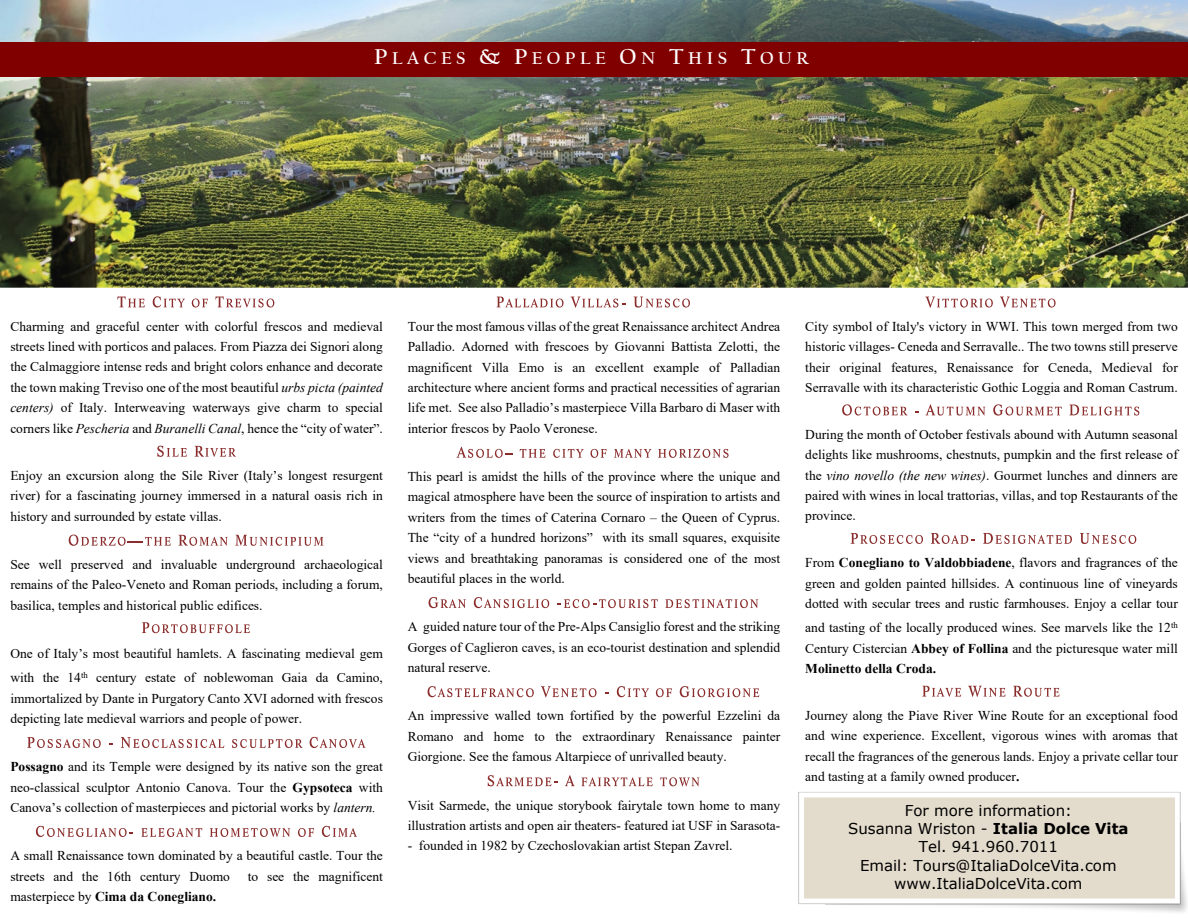
<style>
.page{position:relative;width:1188px;height:918px;background:#fff}
.page>*{position:absolute;margin:0;border:0;box-sizing:border-box;transform-origin:0 0}
.t1{font:700 18px "Californian FB";letter-spacing:.25em;color:#fff}
.t2{font:15px/18.3px "Verdana";color:#000;text-align:center}
.t3{font:13.5px/20.4px "Times New Roman";color:#000;text-align:justify}
.t4{font:700 13.5px "Times New Roman";color:#000}
.s1{font-size:22.5px}
.s2{font-style:italic}
.s3{font-weight:700}
.s4{font-weight:400}
</style>
<div class="page">
<img style="left:0;top:0;width:1188px;height:287px">
<svg style="left:117px;top:296px;width:28px;height:11px"></svg>
<svg style="left:153px;top:296px;width:32px;height:12px"></svg>
<svg style="left:192px;top:299px;width:16px;height:8px"></svg>
<svg style="left:215px;top:296px;width:59px;height:12px"></svg>
<svg style="left:157px;top:446px;width:30px;height:11px"></svg>
<svg style="left:195px;top:446px;width:41px;height:11px"></svg>
<svg style="left:69px;top:535px;width:102px;height:11px"></svg>
<svg style="left:179px;top:535px;width:49px;height:11px"></svg>
<svg style="left:235px;top:535px;width:88px;height:11px"></svg>
<svg style="left:142px;top:622px;width:108px;height:11px"></svg>
<svg style="left:27px;top:737px;width:74px;height:11px"></svg>
<svg style="left:121px;top:737px;width:103px;height:11px"></svg>
<svg style="left:232px;top:739px;width:70px;height:9px"></svg>
<svg style="left:310px;top:737px;width:55px;height:11px"></svg>
<svg style="left:36px;top:826px;width:97px;height:11px"></svg>
<svg style="left:141px;top:828px;width:61px;height:9px"></svg>
<svg style="left:210px;top:828px;width:80px;height:9px"></svg>
<svg style="left:298px;top:828px;width:16px;height:9px"></svg>
<svg style="left:322px;top:826px;width:35px;height:11px"></svg>
<div style="left:0;top:42px;width:1188px;height:34px;background:#800000"></div>
<svg style="left:497px;top:297px;width:67px;height:11px"></svg>
<svg style="left:571px;top:297px;width:54px;height:11px"></svg>
<svg style="left:634px;top:297px;width:56px;height:11px"></svg>
<svg style="left:457px;top:447px;width:56px;height:11px"></svg>
<svg style="left:520px;top:449px;width:26px;height:9px"></svg>
<svg style="left:553px;top:449px;width:31px;height:9px"></svg>
<svg style="left:590px;top:449px;width:17px;height:9px"></svg>
<svg style="left:614px;top:449px;width:37px;height:9px"></svg>
<svg style="left:658px;top:449px;width:71px;height:9px"></svg>
<svg style="left:429px;top:597px;width:37px;height:11px"></svg>
<svg style="left:474px;top:597px;width:75px;height:11px"></svg>
<svg style="left:558px;top:599px;width:100px;height:9px"></svg>
<svg style="left:665px;top:599px;width:93px;height:9px"></svg>
<svg style="left:428px;top:686px;width:106px;height:11px"></svg>
<svg style="left:541px;top:686px;width:56px;height:11px"></svg>
<svg style="left:617px;top:686px;width:32px;height:11px"></svg>
<svg style="left:656px;top:688px;width:16px;height:9px"></svg>
<svg style="left:680px;top:686px;width:79px;height:11px"></svg>
<svg style="left:488px;top:775px;width:70px;height:11px"></svg>
<svg style="left:565px;top:775px;width:10px;height:11px"></svg>
<svg style="left:582px;top:777px;width:71px;height:9px"></svg>
<svg style="left:660px;top:777px;width:39px;height:9px"></svg>
<svg style="left:925px;top:297px;width:68px;height:11px"></svg>
<svg style="left:1000px;top:297px;width:56px;height:11px"></svg>
<svg style="left:842px;top:404px;width:65px;height:12px"></svg>
<svg style="left:926px;top:404px;width:59px;height:12px"></svg>
<svg style="left:993px;top:404px;width:69px;height:12px"></svg>
<svg style="left:1069px;top:405px;width:70px;height:11px"></svg>
<svg style="left:851px;top:533px;width:72px;height:11px"></svg>
<svg style="left:931px;top:533px;width:44px;height:11px"></svg>
<svg style="left:983px;top:533px;width:89px;height:11px"></svg>
<svg style="left:1080px;top:533px;width:56px;height:11px"></svg>
<svg style="left:922px;top:686px;width:39px;height:11px"></svg>
<svg style="left:968px;top:686px;width:38px;height:11px"></svg>
<svg style="left:1013px;top:686px;width:47px;height:11px"></svg>
<h1 class="t1" style="left:374px;top:51px;width:437px"><span class="s1">P</span>LACES <span class="s1">&amp; P</span>EOPLE <span class="s1">O</span>N <span class="s1">T</span>HIS <span class="s1">T</span>OUR</h1>
<p class="t3" style="left:10px;top:317px;width:374px">Charming and graceful center with colorful frescos and medieval streets lined with porticos and palaces. From Piazza dei Signori along the Calmaggiore intense reds and bright colors enhance and decorate the town making Treviso one of the most beautiful <span class="s2">urbs picta (painted centers)</span> of Italy. Interweaving waterways give charm to special corners like <span class="s2">Pescheria</span> and <span class="s2">Buranelli Canal</span>, hence the “city of water”.</p>
<p class="t3" style="left:10px;top:467px;width:374px">Enjoy an excursion along the Sile River (Italy’s longest resurgent river) for a fascinating journey immersed in a natural oasis rich in history and surrounded by estate villas.</p>
<p class="t3" style="left:10px;top:556px;width:374px">See well preserved and invaluable underground archaeological remains of the Paleo-Veneto and Roman periods, including a forum, basilica, temples and historical public edifices.</p>
<p class="t3" style="left:10px;top:643px;width:374px;line-height:24.3px">One of Italy’s most beautiful hamlets. A fascinating medieval gem with the 14<sup>th</sup> century estate of noblewoman Gaia da Camino,</p>
<p class="t3" style="left:10px;top:689px;width:374px">immortalized by Dante in Purgatory Canto XVI adorned with frescos depicting late medieval warriors and people of power.</p>
<p class="t3" style="left:10px;top:758px;width:374px"><span class="s3">Possagno</span> and its Temple were designed by its native son the great neo-classical sculptor Antonio Canova. Tour the <span class="s3">Gypsoteca</span> with Canova’s collection of masterpieces and pictorial works by <span class="s2">lantern.</span></p>
<p class="t3" style="left:10px;top:847px;width:374px">A small Renaissance town dominated by a beautiful castle. Tour the streets and the 16th century Duomo</p>
<p class="t3" style="left:248px;top:867px;width:137px">to see the magnificent</p>
<p class="t4" style="left:10px;top:892px;width:207px"><span class="s4">masterpiece by</span> Cima da Conegliano.</p>
<p class="t3" style="left:408px;top:317px;width:374px">Tour the most famous villas of the great Renaissance architect Andrea Palladio. Adorned with frescoes by Giovanni Battista Zelotti, the magnificent Villa Emo is an excellent example of Palladian architecture where ancient forms and practical necessities of agrarian life met. See also Palladio’s masterpiece Villa Barbaro di Maser with interior frescos by Paolo Veronese.</p>
<p class="t3" style="left:408px;top:468px;width:374px">This pearl is amidst the hills of the province where the unique and magical atmosphere have been the source of inspiration to artists and writers from the times of Caterina Cornaro – the Queen of Cyprus.<br>The “city of a hundred horizons” with its small squares, exquisite views and breathtaking panoramas is considered one of the most beautiful places in the world.</p>
<p class="t3" style="left:408px;top:618px;width:374px">A guided nature tour of the Pre-Alps Cansiglio forest and the striking Gorges of Caglieron caves, is an eco-tourist destination and splendid natural reserve.</p>
<p class="t3" style="left:408px;top:707px;width:374px">An impressive walled town fortified by the powerful Ezzelini da Romano and home to the extraordinary Renaissance painter Giorgione. See the famous Altarpiece of unrivalled beauty.</p>
<p class="t3" style="left:408px;top:796px;width:374px">Visit Sarmede, the unique storybook fairytale town home to many illustration artists and open air theaters- featured iat USF in Sarasota-</p>
<p class="t3" style="left:408px;top:837px;width:326px">- founded in 1982 by Czechoslovakian artist Stepan Zavrel.</p>
<p class="t3" style="left:805px;top:317px;width:374px">City symbol of Italy's victory in WWI. This town merged from two historic villages- Ceneda and Serravalle.. The two towns still preserve their original features, Renaissance for Ceneda, Medieval for Serravalle with its characteristic Gothic Loggia and Roman Castrum.</p>
<p class="t3" style="left:805px;top:425px;width:374px">During the month of October festivals abound with Autumn seasonal delights like mushrooms, chestnuts, pumpkin and the first release of the <span class="s2">vino novello (the new wines)</span>. Gourmet lunches and dinners are paired with wines in local trattorias, villas, and top Restaurants of the province.</p>
<p class="t3" style="left:805px;top:554px;width:374px">From <span class="s3">Conegliano to Valdobbiadene</span>, flavors and fragrances of the green and golden painted hillsides. A continuous line of vineyards dotted with secular trees and rustic farmhouses. Enjoy a cellar tour</p>
<p class="t3" style="left:805px;top:619px;width:374px">and tasting of the locally produced wines. See marvels like the 12<sup>th </sup>Century Cistercian <span class="s3">Abbey of Follina</span> and the picturesque water mill <span class="s3">Molinetto della Croda.</span></p>
<p class="t3" style="left:805px;top:707px;width:374px">Journey along the Piave River Wine Route for an exceptional food and wine experience. Excellent, vigorous wines with aromas that recall the fragrances of the generous lands. Enjoy a private cellar tour and tasting at a family owned producer<span class="s3">.</span></p>
<p class="t2" style="left:848px;top:803px;width:282px">For more information:<br>Susanna Wriston - <span class="s3">Italia Dolce Vita<br></span>Tel. 941.960.7011<br>Email: Tours@ItaliaDolceVita.com www.ItaliaDolceVita.com</p>
</div>
